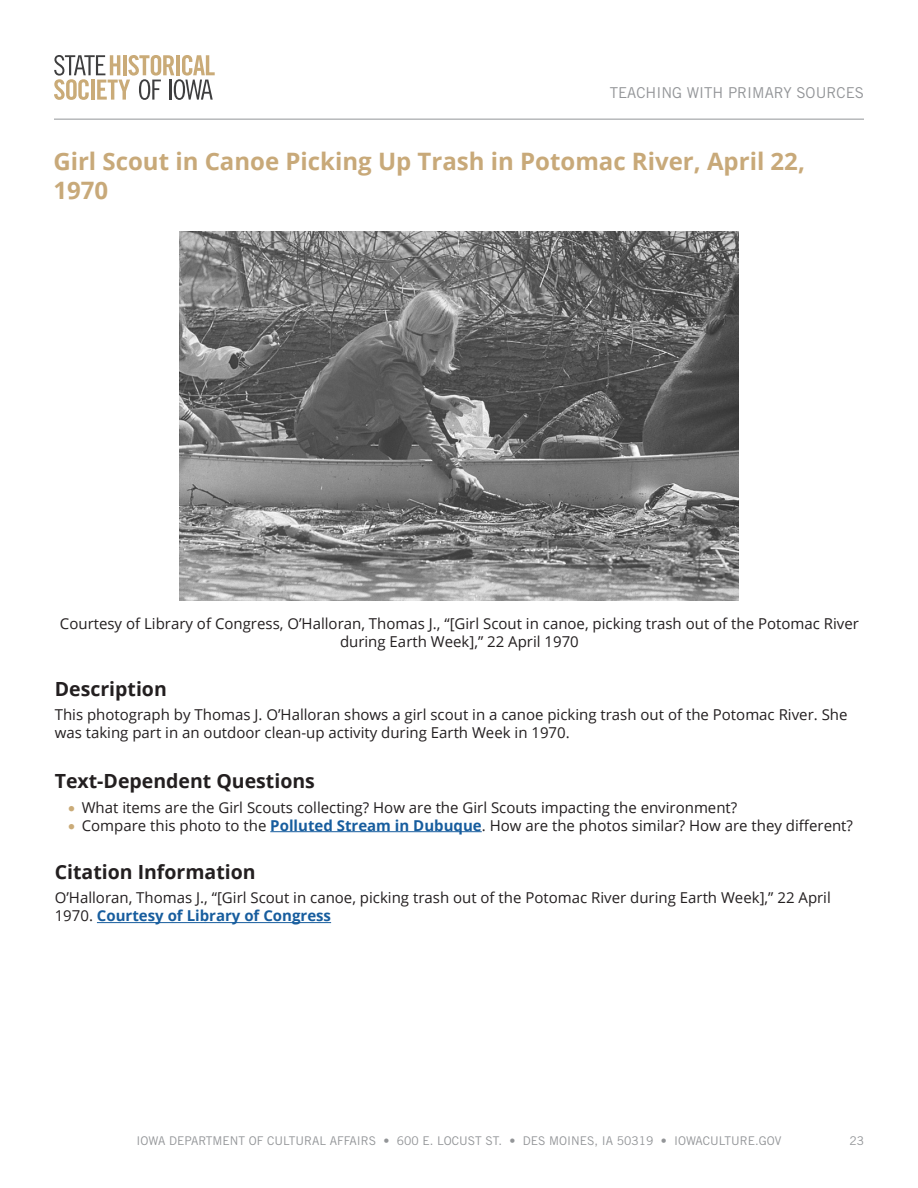
<style>
.page{position:relative;width:918px;height:1188px;background:#fff}
.page>*{position:absolute;margin:0;border:0;box-sizing:border-box;transform-origin:0 0}
.Header_3{font:700 24px/28.8px "Open Sans";color:#c8a979}
.Header_3-2{font:700 19.5px "Open Sans";color:#231f20}
.Header_3-3{font:15px/18px "Open Sans";color:#231f20}
.t1{font:15px "Trade Gothic LT Std";color:#939598}
.t2{font:12px "Trade Gothic LT Std";color:#939598}
.s1{color:#caab78}
.s2{font-weight:700;color:#175d9e}
</style>
<div class="page">
<hr style="left:54px;top:119px;width:810px;height:1px;background:#939598">
<svg style="left:54px;top:55px;width:161px;height:45px"></svg>
<hr style="left:270px;top:831px;width:212px;height:1px;background:#175d9e">
<hr style="left:97px;top:922px;width:234px;height:1px;background:#175d9e">
<img style="left:179px;top:231px;width:559px;height:370px">
<p class="t1" style="left:610px;top:83px;width:256px">TEACHING WITH PRIMARY SOURCES</p>
<p class="Header_3" style="left:53px;top:146px;width:753px">Girl Scout in Canoe Picking Up Trash in Potomac River, April 22,<br>1970</p>
<p class="Header_3-3" style="left:60px;top:614px;width:801px;text-align:center">Courtesy of Library of Congress, O’Halloran, Thomas J., “[Girl Scout in canoe, picking trash out of the Potomac River during Earth Week],” 22 April 1970</p>
<p class="Header_3-2" style="left:55px;top:675px;width:114px">Description</p>
<p class="Header_3-3" style="left:55px;top:706px;width:794px">This photograph by Thomas J. O’Halloran shows a girl scout in a canoe picking trash out of the Potomac River. She was taking part in an outdoor clean-up activity during Earth Week in 1970.</p>
<p class="Header_3-2" style="left:55px;top:767px;width:262px">Text-Dependent Questions</p>
<p class="Header_3-3" style="left:68px;top:798px;width:671px"><span class="s1">•</span> What items are the Girl Scouts collecting? How are the Girl Scouts impacting the environment?</p>
<p class="Header_3-3" style="left:68px;top:816px;width:786px"><span class="s1">•</span> Compare this photo to the <span class="s2">Polluted Stream in Dubuque</span>. How are the photos similar? How are they different?</p>
<p class="Header_3-2" style="left:55px;top:858px;width:202px">Citation Information</p>
<p class="Header_3-3" style="left:55px;top:889px;width:778px">O’Halloran, Thomas J., “[Girl Scout in canoe, picking trash out of the Potomac River during Earth Week],” 22 April<br>1970. <span class="s2">Courtesy of Library of Congress</span></p>
<p class="t2" style="left:137px;top:1133px;width:646px">IOWA DEPARTMENT OF CULTURAL AFFAIRS • 600 E. LOCUST ST. • DES MOINES, IA 50319 • IOWACULTURE.GOV</p>
<p class="t2" style="left:849px;top:1133px;width:16px">23</p>
</div>
